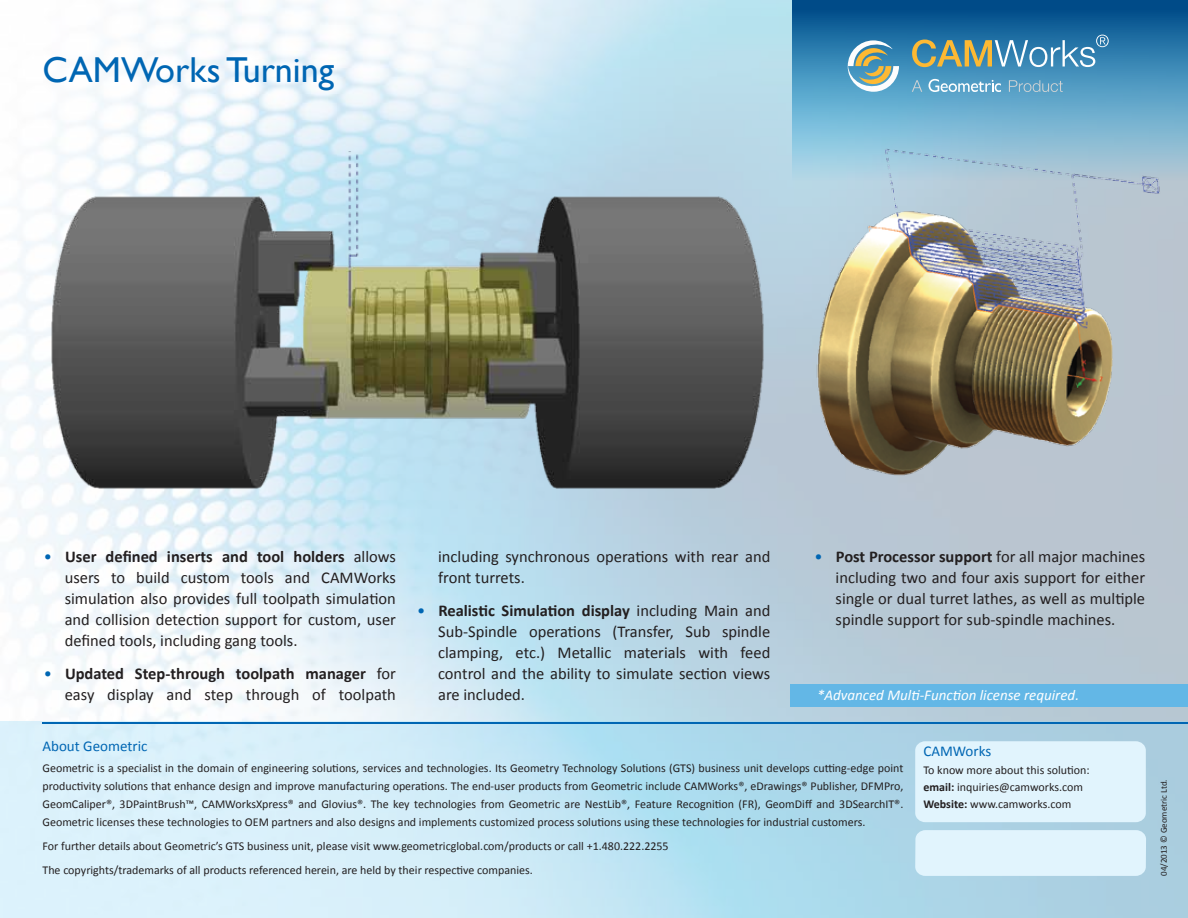
<style>
.page{position:relative;width:1188px;height:918px;background:#fff}
.page>*{position:absolute;margin:0;border:0;box-sizing:border-box;transform-origin:0 0}
.t1{font:36px "Gill Sans";color:#0066b3}
.t2{font:16.5px/21px "Calibri";color:#231f20;text-align:justify}
.t3{font:italic 15px "Calibri";color:#fff}
.t4{font:15px "Calibri";color:#0066b3}
.t5{font:12px/18px "Calibri";color:#231f20}
.t6{font:9px "Calibri";color:#231f20}
.s1{color:#0066b3}
.s2{font-weight:700}
</style>
<div class="page">
<img style="left:0;top:0;width:1188px;height:722px">
<svg style="left:0;top:722px;width:1188px;height:196px;background:#c2e4f2"></svg>
<svg style="left:792px;top:0;width:396px;height:184px;background:#488fb9"></svg>
<div style="left:915px;top:830px;width:231px;height:46px;background:#e1f4fd;border-radius:10px"></div>
<hr style="left:43px;top:722px;width:1145px;height:1px;background:#0066b3">
<div style="left:915px;top:741px;width:231px;height:81px;background:#e1f4fd;border-radius:10px"></div>
<svg style="left:912px;top:35px;width:197px;height:32px;background:#6292a3"></svg>
<svg style="left:848px;top:40px;width:51px;height:52px"></svg>
<svg style="left:929px;top:79px;width:72px;height:13px"></svg>
<svg style="left:912px;top:80px;width:10px;height:12px"></svg>
<svg style="left:1009px;top:80px;width:54px;height:12px"></svg>
<img style="left:806px;top:145px;width:359px;height:334px">
<div style="left:791px;top:684px;width:397px;height:23px;background:#63b7e6"></div>
<img style="left:0;top:151px;width:807px;height:367px">
<h1 class="t1" style="left:43px;top:49px;width:293px">CAMWorks Turning</h1>
<h2 class="t2" style="left:65px;top:545px;width:333px;text-indent:-21px"><span class="s1">•</span> <span class="s2">User defined inserts and tool holders</span> allows users to build custom tools and CAMWorks simulation also provides full toolpath simulation and collision detection support for custom, user defined tools, including gang tools.</h2>
<h2 class="t2" style="left:44px;top:662px;width:354px;text-align:right"><span class="s1">•</span> <span class="s2">Updated Step-through toolpath manager</span> for easy display and step through of toolpath</h2>
<h2 class="t2" style="left:438px;top:545px;width:334px">including synchronous operations with rear and front turrets.</h2>
<h2 class="t2" style="left:438px;top:599px;width:334px;text-indent:-21px"><span class="s1">•</span> <span class="s2">Realistic Simulation display</span> including Main and Sub-Spindle operations (Transfer, Sub spindle clamping, etc.) Metallic materials with feed control and the ability to simulate section views are included.</h2>
<h2 class="t2" style="left:836px;top:546px;width:311px;text-indent:-21px"><span class="s1">•</span> <span class="s2">Post Processor support</span> for all major machines including two and four axis support for either single or dual turret lathes, as well as multiple spindle support for sub-spindle machines.</h2>
<p class="t3" style="left:817px;top:685px;width:264px">*Advanced Multi-Function license required.</p>
<p class="t4" style="left:43px;top:737px;width:107px">About Geometric</p>
<p class="t5" style="left:43px;top:759px;width:862px;text-align:justify">Geometric is a specialist in the domain of engineering solutions, services and technologies. Its Geometry Technology Solutions (GTS) business unit develops cutting-edge point productivity solutions that enhance design and improve manufacturing operations. The end-user products from Geometric include CAMWorks®, eDrawings® Publisher, DFMPro, GeomCaliper®, 3DPaintBrush™, CAMWorksXpress® and Glovius®. The key technologies from Geometric are NestLib®, Feature Recognition (FR), GeomDiff and 3DSearchIT®.<br>Geometric licenses these technologies to OEM partners and also designs and implements customized process solutions using these technologies for industrial customers.</p>
<p class="t5" style="left:43px;top:834px;width:628px;line-height:24px">For further details about Geometric’s GTS business unit, please visit www.geometricglobal.com/products or call +1.480.222.2255<br>The copyrights/trademarks of all products referenced herein, are held by their respective companies.</p>
<p class="t4" style="left:923px;top:742px;width:69px">CAMWorks</p>
<p class="t5" style="left:923px;top:760px;width:168px;line-height:17.4px">To know more about this solution: <span class="s2">email:</span> inquiries@camworks.com<br><span class="s2">Website:</span> www.camworks.com</p>
<p class="t6" style="left:1158px;top:876px;width:98px;rotate:-90deg">04/2013 © Geometric Ltd.</p>
</div>
